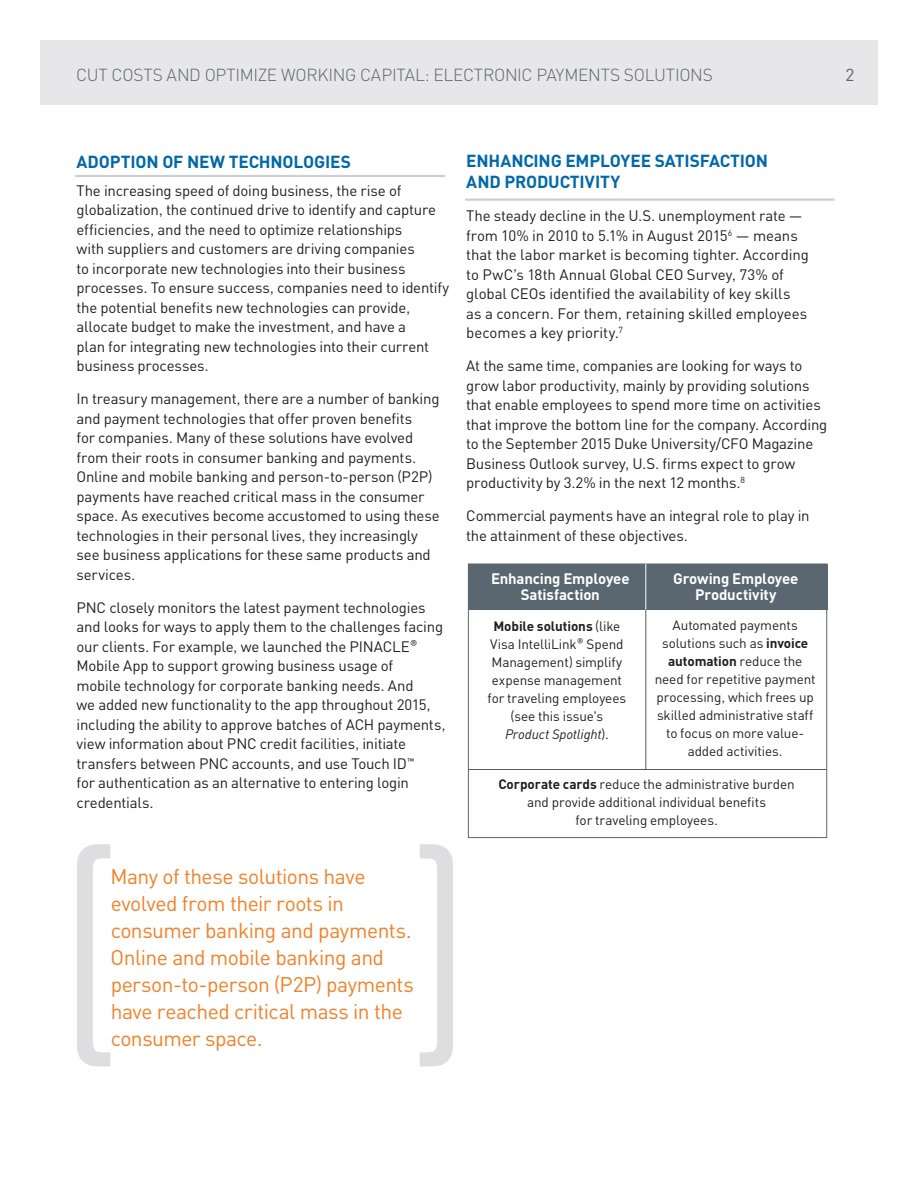
<style>
.page{position:relative;width:918px;height:1188px;background:#fff}
.page>*{position:absolute;margin:0;border:0;box-sizing:border-box;transform-origin:0 0}
.t1{font:21px/27px "PNC Sans";letter-spacing:-.025em;color:#f48026}
.t2{font:700 17.25px/21px "PNC Sans";letter-spacing:-.01em;color:#0068a9}
.Paragraph_Style_1{font:300 17.25px "PNC Sans";letter-spacing:-.02em;color:#5a6670}
.t3{font:17.25px "PNC Sans";color:#5a6670}
.t4{font:15px/19.5px "PNC Sans";letter-spacing:-.015em;color:#231f20}
.t5{font:700 15px/16.5px "PNC Sans";letter-spacing:-.01em;color:#fff;text-align:center}
.t6{font:13.5px/18px "PNC Sans";letter-spacing:-.01em;color:#231f20;text-align:center}
.s1{font-weight:700}
.s2{font-style:italic}
</style>
<div class="page">
<div style="left:40px;top:40px;width:838px;height:65px;background:#e7e6e9"></div>
<hr style="left:75px;top:175px;width:370px;height:2px;background:#cdced2">
<svg style="left:77px;top:844px;width:33px;height:222px"></svg>
<svg style="left:420px;top:844px;width:33px;height:222px"></svg>
<hr style="left:465px;top:199px;width:370px;height:2px;background:#cdced2">
<div style="left:468px;top:564px;width:359px;height:46px;background:#5a6670"></div>
<hr style="left:645px;top:610px;width:1px;height:159px;background:#57585a">
<hr style="left:645px;top:564px;width:1px;height:46px;background:#fff">
<hr style="left:468px;top:769px;width:359px;height:1px;background:#57585a">
<p class="Paragraph_Style_1" style="left:76px;top:64px;width:638px">CUT COSTS AND OPTIMIZE WORKING CAPITAL: ELECTRONIC PAYMENTS SOLUTIONS</p>
<p class="t3" style="left:845px;top:64px;width:11px">2</p>
<p class="t2" style="left:77px;top:150px;width:276px">ADOPTION OF NEW TECHNOLOGIES</p>
<p class="t4" style="left:77px;top:180px;width:374px">The increasing speed of doing business, the rise of globalization, the continued drive to identify and capture efficiencies, and the need to optimize relationships<br>with suppliers and customers are driving companies<br>to incorporate new technologies into their business processes. To ensure success, companies need to identify the potential benefits new technologies can provide, allocate budget to make the investment, and have a<br>plan for integrating new technologies into their current business processes.</p>
<p class="t4" style="left:77px;top:389px;width:365px">In treasury management, there are a number of banking and payment technologies that offer proven benefits<br>for companies. Many of these solutions have evolved from their roots in consumer banking and payments.<br>Online and mobile banking and person-to-person (P2P) payments have reached critical mass in the consumer space. As executives become accustomed to using these technologies in their personal lives, they increasingly see business applications for these same products and services.</p>
<p class="t4" style="left:77px;top:597px;width:371px">PNC closely monitors the latest payment technologies and looks for ways to apply them to the challenges facing our clients. For example, we launched the PINACLE® Mobile App to support growing business usage of<br>mobile technology for corporate banking needs. And<br>we added new functionality to the app throughout 2015, including the ability to approve batches of ACH payments, view information about PNC credit facilities, initiate transfers between PNC accounts, and use Touch ID™<br>for authentication as an alternative to entering login credentials.</p>
<p class="t1" style="left:110px;top:862px;width:305px">Many of these solutions have evolved from their roots in consumer banking and payments.<br>Online and mobile banking and person-to-person (P2P) payments have reached critical mass in the consumer space.</p>
<p class="t2" style="left:466px;top:150px;width:303px">ENHANCING EMPLOYEE SATISFACTION<br>AND PRODUCTIVITY</p>
<p class="t4" style="left:466px;top:206px;width:344px">The steady decline in the U.S. unemployment rate — from 10% in 2010 to 5.1% in August 2015<sup>6</sup> — means that the labor market is becoming tighter. According to PwC’s 18th Annual Global CEO Survey, 73% of global CEOs identified the availability of key skills as a concern. For them, retaining skilled employees becomes a key priority.<sup>7</sup></p>
<p class="t4" style="left:466px;top:356px;width:363px">At the same time, companies are looking for ways to grow labor productivity, mainly by providing solutions that enable employees to spend more time on activities that improve the bottom line for the company. According to the September 2015 Duke University/CFO Magazine Business Outlook survey, U.S. firms expect to grow productivity by 3.2% in the next 12 months.<sup>8</sup></p>
<p class="t4" style="left:466px;top:506px;width:345px">Commercial payments have an integral role to play in the attainment of these objectives.</p>
<p class="t5" style="left:491px;top:569px;width:140px">Enhancing Employee<br>Satisfaction</p>
<p class="t5" style="left:673px;top:569px;width:127px">Growing Employee<br>Productivity</p>
<p class="t6" style="left:488px;top:617px;width:140px"><span class="s1">Mobile solutions</span> (like<br>Visa IntelliLink® Spend<br>Management) simplify expense management for traveling employees (see this issue’s<br><span class="s2">Product Spotlight</span>).</p>
<p class="t6" style="left:655px;top:615px;width:162px">Automated payments solutions such as <span class="s1">invoice automation</span> reduce the need for repetitive payment processing, which frees up skilled administrative staff to focus on more value&shy;added activities.</p>
<p class="t6" style="left:499px;top:775px;width:298px"><span class="s1">Corporate cards</span> reduce the administrative burden and provide additional individual benefits<br>for traveling employees.</p>
</div>
